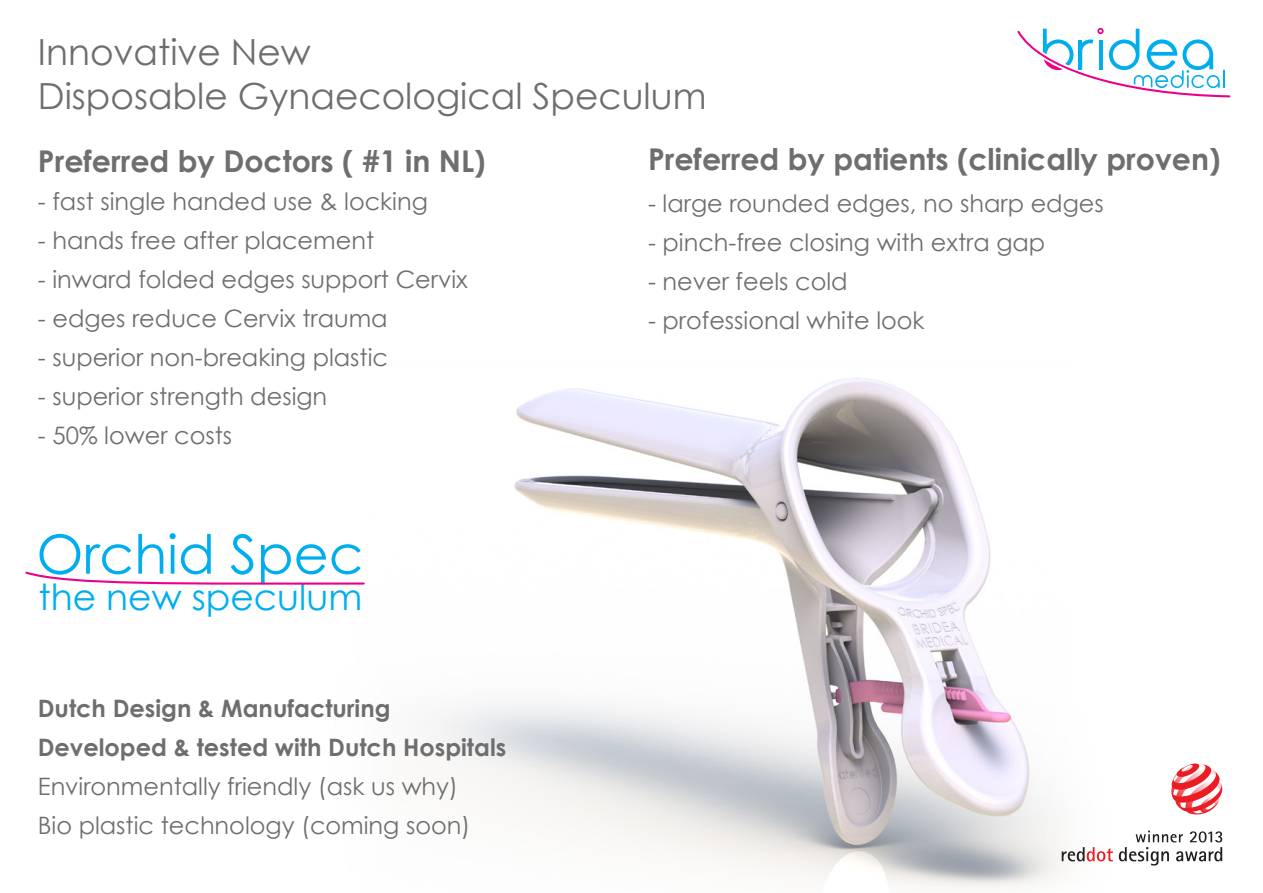
<style>
.page{position:relative;width:1263px;height:893px;background:#fff}
.page>*{position:absolute;margin:0;border:0;box-sizing:border-box;transform-origin:0 0}
.t1{font:54px "Century Gothic";color:#00aeef}
.t2{font:36.15px "Century Gothic";color:#00aeef}
.t3{font:36px/43.2px "Century Gothic";color:#6d6e70}
.t4{font:700 30px "Century Gothic";color:#6d6e70}
.t5{font:24px/39px "Century Gothic";color:#6d6e70}
.t6{font:700 24px/39px "Century Gothic";color:#6d6e70}
</style>
<div class="page">
<img style="left:438px;top:377px;width:681px;height:513px">
<svg style="left:1062px;top:847px;width:51px;height:14px"></svg>
<svg style="left:1119px;top:831px;width:103px;height:34px"></svg>
<svg style="left:1171px;top:763px;width:51px;height:51px"></svg>
<svg style="left:1017px;top:28px;width:213px;height:69px"></svg>
<svg style="left:25px;top:571px;width:340px;height:14px"></svg>
<h3 class="t3" style="left:38px;top:30px;width:670px">Innovative New<br>Disposable Gynaecological Speculum</h3>
<p class="t4" style="left:38px;top:142px;width:449px">Preferred by Doctors ( #1 in NL)</p>
<p class="t4" style="left:648px;top:140px;width:574px">Preferred by patients (clinically proven)</p>
<p class="t5" style="left:648px;top:183px;width:457px">- large rounded edges, no sharp edges</p>
<p class="t5" style="left:648px;top:222px;width:399px">- pinch-free closing with extra gap</p>
<p class="t5" style="left:648px;top:261px;width:201px">- never feels cold</p>
<p class="t5" style="left:648px;top:300px;width:278px">- professional white look</p>
<p class="t5" style="left:38px;top:182px;width:392px">- fast single handed use &amp; locking</p>
<p class="t5" style="left:38px;top:221px;width:338px">- hands free after placement</p>
<p class="t5" style="left:38px;top:260px;width:431px">- inward folded edges support Cervix</p>
<p class="t5" style="left:38px;top:299px;width:351px">- edges reduce Cervix trauma</p>
<p class="t5" style="left:38px;top:338px;width:352px">- superior non-breaking plastic</p>
<p class="t5" style="left:38px;top:377px;width:291px">- superior strength design</p>
<p class="t5" style="left:38px;top:416px;width:196px">- 50% lower costs</p>
<h1 class="t1" style="left:36px;top:521px;width:329px">Orchid Spec</h1>
<h2 class="t2" style="left:38px;top:575px;width:325px">the new speculum</h2>
<p class="t6" style="left:38px;top:688px;width:470px">Dutch Design &amp; Manufacturing<br>Developed &amp; tested with Dutch Hospitals</p>
<p class="t5" style="left:38px;top:767px;width:434px">Environmentally friendly (ask us why)<br>Bio plastic technology (coming soon)</p>
</div>
